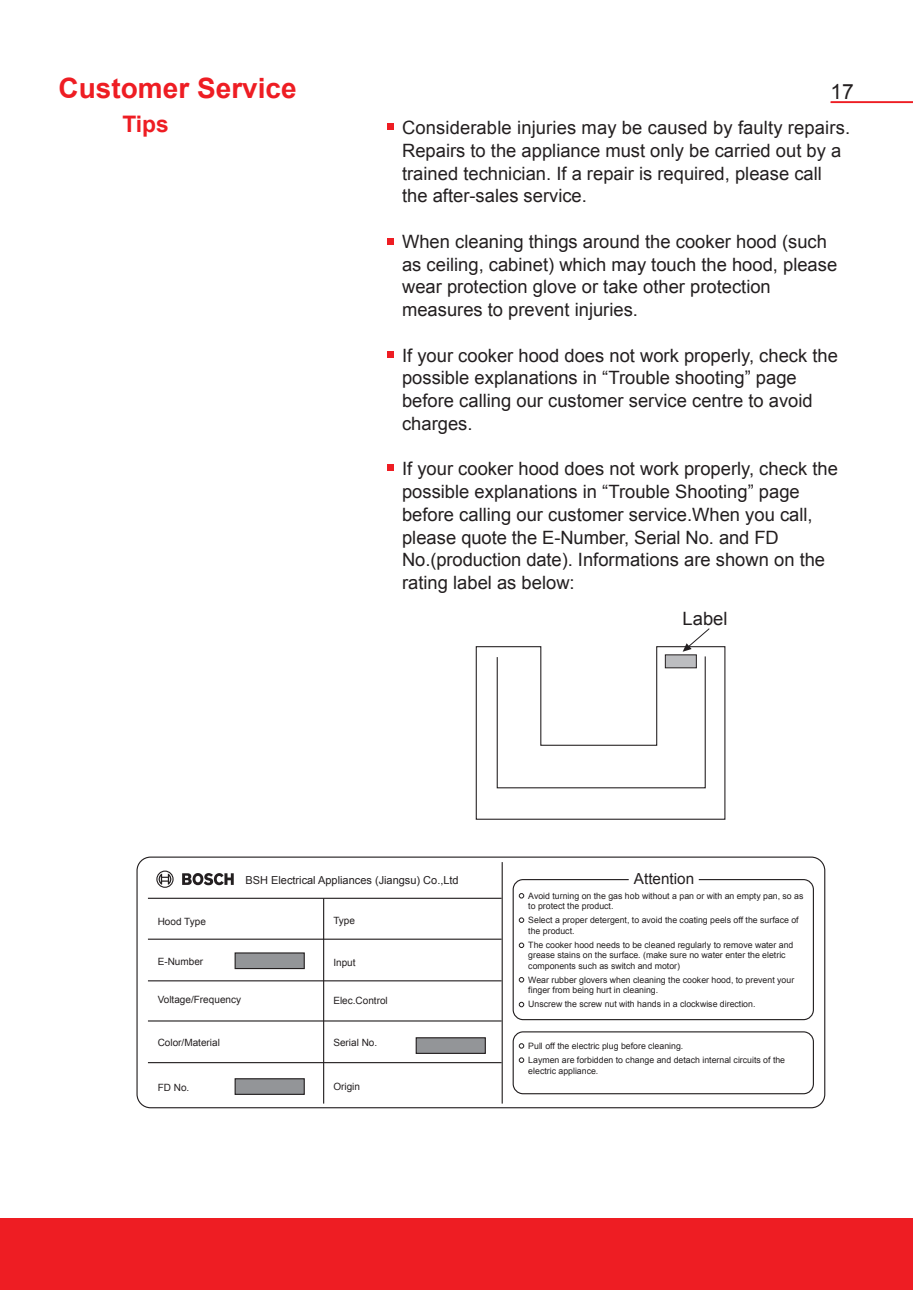
<style>
.page{position:relative;width:913px;height:1290px;background:#fff}
.page>*{position:absolute;margin:0;border:0;box-sizing:border-box;transform-origin:0 0}
.t1{font:700 28px "Arial";color:#ee1d23}
.t2{font:700 22.75px "Arial";color:#ee1d23}
.t3{font:21px "Arial";color:#231f20}
.t4{font:18.38px/22.8px "Arial";color:#231f20}
.t5{font:15.22px "Arial";color:#231f20}
.t6{font:11.03px "Arial";color:#231f20}
.t7{font:9.97px "Arial";color:#231f20}
.t8{font:8.75px/10.5px "Arial";color:#231f20}
</style>
<div class="page">
<hr style="left:830px;top:101px;width:83px;height:2px;background:#ee1d23">
<div style="left:0;top:1218px;width:913px;height:72px;background:#ee1d23"></div>
<div style="left:387px;top:124px;width:7px;height:6px;background:#ee1d23"></div>
<div style="left:387px;top:238px;width:7px;height:7px;background:#ee1d23"></div>
<div style="left:387px;top:351px;width:7px;height:7px;background:#ee1d23"></div>
<div style="left:387px;top:464px;width:7px;height:7px;background:#ee1d23"></div>
<div style="left:235px;top:952px;width:70px;height:17px;background:#939598;border:1px solid #231f20"></div>
<div style="left:416px;top:1037px;width:70px;height:17px;background:#939598;border:1px solid #231f20"></div>
<div style="left:235px;top:1078px;width:70px;height:17px;background:#939598;border:1px solid #231f20"></div>
<hr style="left:148px;top:898px;width:354px;height:1px;background:#231f20">
<hr style="left:148px;top:938px;width:354px;height:2px;background:#231f20">
<hr style="left:148px;top:980px;width:354px;height:1px;background:#231f20">
<hr style="left:148px;top:1020px;width:354px;height:1px;background:#231f20">
<hr style="left:148px;top:1062px;width:354px;height:1px;background:#231f20">
<hr style="left:323px;top:898px;width:1px;height:205px;background:#231f20">
<div style="left:136px;top:856px;width:689px;height:252px;border:1px solid #231f20;border-radius:14px"></div>
<svg style="left:182px;top:873px;width:52px;height:12px"></svg>
<svg style="left:156px;top:870px;width:18px;height:18px"></svg>
<hr style="left:502px;top:862px;width:1px;height:241px;background:#231f20">
<div style="left:512px;top:879px;width:302px;height:141px;border:1px solid #231f20;border-radius:10px"></div>
<div style="left:512px;top:1031px;width:302px;height:63px;border:1px solid #231f20;border-radius:10px"></div>
<svg style="left:519px;top:893px;width:5px;height:5px"></svg>
<svg style="left:519px;top:917px;width:5px;height:6px"></svg>
<svg style="left:519px;top:942px;width:5px;height:6px"></svg>
<svg style="left:519px;top:977px;width:5px;height:5px"></svg>
<svg style="left:519px;top:1002px;width:5px;height:5px"></svg>
<svg style="left:519px;top:1043px;width:5px;height:5px"></svg>
<svg style="left:519px;top:1057px;width:5px;height:6px"></svg>
<svg style="left:475px;top:628px;width:251px;height:192px"></svg>
<h1 class="t1" style="left:59px;top:70px;width:240px">Customer Service</h1>
<p class="t2" style="left:122px;top:109px;width:48px">Tips</p>
<p class="t3" style="left:830px;top:78px;width:25px">17</p>
<p class="t4" style="left:402px;top:117px;width:449px">Considerable injuries may be caused by faulty repairs.<br>Repairs to the appliance must only be carried out by a trained technician. If a repair is required, please call the after-sales service.</p>
<p class="t4" style="left:402px;top:230px;width:437px">When cleaning things around the cooker hood (such as ceiling, cabinet) which may touch the hood, please wear protection glove or take other protection measures to prevent injuries.</p>
<p class="t4" style="left:402px;top:344px;width:437px">If your cooker hood does not work properly, check the possible explanations in “Trouble shooting” page before calling our customer service centre to avoid charges.</p>
<p class="t4" style="left:402px;top:458px;width:437px">If your cooker hood does not work properly, check the possible explanations in “Trouble Shooting” page before calling our customer service.When you call, please quote the E-Number, Serial No. and FD No.(production date). Informations are shown on the rating label as below:</p>
<p class="t4" style="left:682px;top:608px;width:46px">Label</p>
<p class="t6" style="left:245px;top:873px;width:215px">BSH Electrical Appliances (Jiangsu) Co.,Ltd</p>
<p class="t7" style="left:158px;top:915px;width:50px">Hood Type</p>
<p class="t7" style="left:158px;top:955px;width:47px">E-Number</p>
<p class="t7" style="left:158px;top:993px;width:85px">Voltage/Frequency</p>
<p class="t7" style="left:158px;top:1036px;width:64px">Color/Material</p>
<p class="t7" style="left:158px;top:1080px;width:33px">FD No.</p>
<p class="t7" style="left:333px;top:914px;width:23px">Type</p>
<p class="t7" style="left:333px;top:956px;width:24px">Input</p>
<p class="t7" style="left:333px;top:993px;width:56px">Elec.Control</p>
<p class="t7" style="left:333px;top:1036px;width:45px">Serial No.</p>
<p class="t7" style="left:333px;top:1079px;width:28px">Origin</p>
<p class="t5" style="left:634px;top:868px;width:62px">Attention</p>
<p class="t8" style="left:528px;top:891px;width:277px">Avoid turning on the gas hob without a pan or with an empty pan, so as to protect the product.</p>
<p class="t8" style="left:528px;top:915px;width:272px">Select a proper detergent, to avoid the coating peels off the surface of the product.</p>
<p class="t8" style="left:528px;top:940px;width:267px">The cooker hood needs to be cleaned regularly to remove water and grease stains on the surface. (make sure no water enter the eletric components such as switch and motor)</p>
<p class="t8" style="left:528px;top:975px;width:267px">Wear rubber glovers when cleaning the cooker hood, to prevent your finger from being hurt in cleaning.</p>
<p class="t8" style="left:528px;top:999px;width:229px">Unscrew the screw nut with hands in a clockwise direction.</p>
<p class="t8" style="left:528px;top:1039px;width:258px;line-height:14px">Pull off the electric plug before cleaning.<br>Laymen are forbidden to change and detach internal circuits of the</p>
<p class="t8" style="left:528px;top:1066px;width:72px">electric appliance.</p>
</div>
